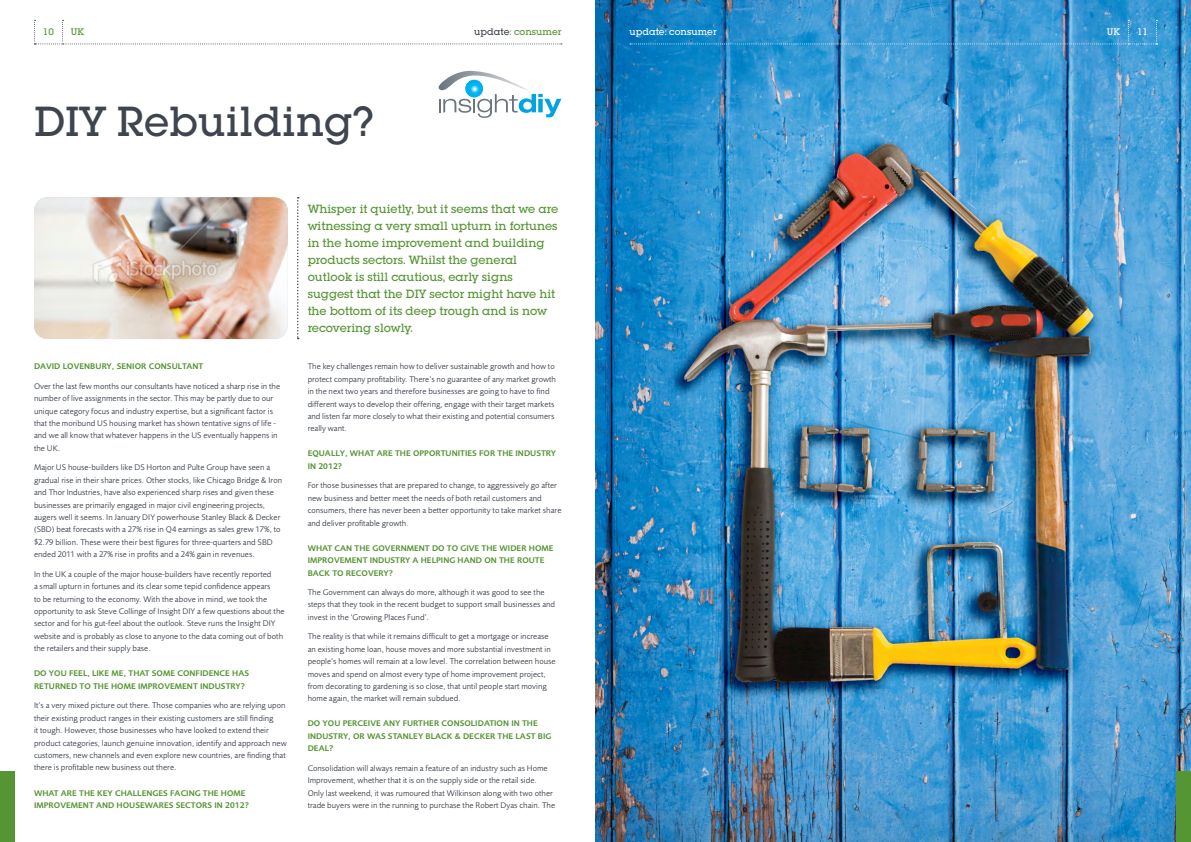
<style>
.page{position:relative;width:1191px;height:842px;background:#fff}
.page>*{position:absolute;margin:0;border:0;box-sizing:border-box;transform-origin:0 0}
.t1{font:500 44px "Lubalin Graph EF";color:#3f454f}
.t2{font:500 12.5px/17px "Lubalin Graph EF";color:#559534}
.t3{font:500 10px "Lubalin Graph EF";letter-spacing:.005em;color:#559534}
.t4{font:500 10px "Lubalin Graph EF";letter-spacing:.005em;color:#fff}
.t5{font:8.5px/12.4px "Foundry Sans";letter-spacing:.005em;color:#3f454f}
.t6{font:600 8.5px "Foundry Sans";letter-spacing:.005em;color:#559534}
.s1{color:#3f454f}
</style>
<div class="page">
<img style="left:596px;top:0;width:595px;height:842px">
<div style="left:0;top:771px;width:14px;height:71px;background:#559534"></div>
<div style="left:1176px;top:771px;width:15px;height:71px;background:#559534"></div>
<svg style="left:630px;top:20px;width:527px;height:24px;background:#3394cf"></svg>
<svg style="left:34px;top:20px;width:528px;height:24px"></svg>
<img style="left:34px;top:197px;width:254px;height:142px">
<svg style="left:297px;top:197px;width:2px;height:142px"></svg>
<svg style="left:438px;top:71px;width:123px;height:47px"></svg>
<svg style="left:465px;top:80px;width:18px;height:17px"></svg>
<p class="t3" style="left:43px;top:26px;width:13px">10</p>
<p class="t3" style="left:71px;top:26px;width:15px">UK</p>
<p class="t3" style="left:474px;top:26px;width:89px"><span class="s1">update</span>: consumer</p>
<p class="t4" style="left:629px;top:26px;width:89px">update: consumer</p>
<p class="t4" style="left:1106px;top:26px;width:15px">UK</p>
<p class="t4" style="left:1137px;top:26px;width:13px">11</p>
<h1 class="t1" style="left:34px;top:94px;width:341px">DIY Rebuilding?</h1>
<p class="t6" style="left:34px;top:361px;width:171px">DAVID LOVENBURY, SENIOR CONSULTANT</p>
<p class="t5" style="left:34px;top:380px;width:248px">Over the last few months our consultants have noticed a sharp rise in the number of live assignments in the sector. This may be partly due to our unique category focus and industry expertise, but a significant factor is that the moribund US housing market has shown tentative signs of life - and we all know that whatever happens in the US eventually happens in the UK.</p>
<p class="t5" style="left:34px;top:461px;width:250px">Major US house-builders like DS Horton and Pulte Group have seen a gradual rise in their share prices. Other stocks, like Chicago Bridge &amp; Iron and Thor Industries, have also experienced sharp rises and given these businesses are primarily engaged in major civil engineering projects, augers well it seems. In January DIY powerhouse Stanley Black &amp; Decker (SBD) beat forecasts with a 27% rise in Q4 earnings as sales grew 17%, to $2.79 billion. These were their best figures for three-quarters and SBD ended 2011 with a 27% rise in profits and a 24% gain in revenues.</p>
<p class="t5" style="left:34px;top:568px;width:252px">In the UK a couple of the major house-builders have recently reported<br>a small upturn in fortunes and its clear some tepid confidence appears<br>to be returning to the economy. With the above in mind, we took the opportunity to ask Steve Collinge of Insight DIY a few questions about the sector and for his gut-feel about the outlook. Steve runs the Insight DIY website and is probably as close to anyone to the data coming out of both the retailers and their supply base.</p>
<p class="t6" style="left:34px;top:669px;width:68px">DO YOU FEEL, LIKE</p>
<p class="t6" style="left:112px;top:669px;width:47px">ME, THAT SOME</p>
<p class="t6" style="left:177px;top:669px;width:7px">CON</p>
<p class="t6" style="left:196px;top:669px;width:11px">FIDENCE</p>
<p class="t6" style="left:232px;top:669px;width:13px">HAS</p>
<p class="t6" style="left:34px;top:681px;width:7px">RETURNED</p>
<p class="t6" style="left:80px;top:681px;width:45px">TO THE HOME</p>
<p class="t6" style="left:138px;top:681px;width:7px">IMPROVEMENT</p>
<p class="t6" style="left:200px;top:681px;width:6px">INDUSTR</p>
<p class="t6" style="left:235px;top:681px;width:11px">Y?</p>
<p class="t5" style="left:34px;top:699px;width:254px">It’s a very mixed picture out there. Those companies who are relying upon their existing product ranges in their existing customers are still finding<br>it tough. However, those businesses who have looked to extend their product categories, launch genuine innovation, identify and approach new customers, new channels and even explore new countries, are finding that there is profitable new business out there.</p>
<p class="t6" style="left:34px;top:788px;width:34px">WHAT ARE</p>
<p class="t6" style="left:79px;top:788px;width:69px">THE KEY CHALLENGES</p>
<p class="t6" style="left:170px;top:788px;width:11px">FACING</p>
<p class="t6" style="left:203px;top:788px;width:32px">THE HOME</p>
<p class="t6" style="left:34px;top:800px;width:7px">IMPROVEMENT</p>
<p class="t6" style="left:96px;top:800px;width:7px">AND</p>
<p class="t6" style="left:117px;top:800px;width:13px">HOUSE</p>
<p class="t6" style="left:145px;top:800px;width:15px">WARES</p>
<p class="t6" style="left:176px;top:800px;width:7px">SECTORS</p>
<p class="t6" style="left:214px;top:800px;width:36px">IN 2012?</p>
<p class="t2" style="left:308px;top:200px;width:252px">Whisper it quietly, but it seems that we are witnessing a very small upturn in fortunes in the home improvement and building products sectors. Whilst the general outlook is still cautious, early signs suggest that the DIY sector might have hit the bottom of its deep trough and is now recovering slowly.</p>
<p class="t5" style="left:308px;top:360px;width:250px">The key challenges remain how to deliver sustainable growth and how to protect company profitability. There’s no guarantee of any market growth in the next two years and therefore businesses are going to have to find different ways to develop their offering, engage with their target markets and listen far more closely to what their existing and potential consumers really want.</p>
<p class="t6" style="left:308px;top:449px;width:12px">EQUA</p>
<p class="t6" style="left:331px;top:449px;width:52px">LLY, WHAT ARE</p>
<p class="t6" style="left:395px;top:449px;width:24px">THE OPPORTUNITIES</p>
<p class="t6" style="left:479px;top:449px;width:43px">FOR THE INDUSTR</p>
<p class="t6" style="left:551px;top:449px;width:7px">Y</p>
<p class="t6" style="left:308px;top:461px;width:36px">IN 2012?</p>
<p class="t5" style="left:308px;top:479px;width:255px">For those businesses that are prepared to change, to aggressively go after new business and better meet the needs of both retail customers and consumers, there has never been a better opportunity to take market share and deliver profitable growth.</p>
<p class="t6" style="left:308px;top:543px;width:34px">WHAT CAN</p>
<p class="t6" style="left:354px;top:543px;width:25px">THE GOVERNMENT</p>
<p class="t6" style="left:432px;top:543px;width:34px">DOTOGIVE</p>
<p class="t6" style="left:481px;top:543px;width:32px">THE WIDER</p>
<p class="t6" style="left:529px;top:543px;width:14px">HOME</p>
<p class="t6" style="left:308px;top:555px;width:7px">IMPROVEMENT</p>
<p class="t6" style="left:370px;top:555px;width:6px">INDUSTR</p>
<p class="t6" style="left:405px;top:555px;width:37px">Y A HELPING</p>
<p class="t6" style="left:457px;top:555px;width:14px">HAND</p>
<p class="t6" style="left:484px;top:555px;width:39px">ON THEROUTE</p>
<p class="t6" style="left:308px;top:568px;width:7px">BACK</p>
<p class="t6" style="left:332px;top:568px;width:20px">TO RECOVER</p>
<p class="t6" style="left:383px;top:568px;width:11px">Y?</p>
<p class="t5" style="left:308px;top:586px;width:249px">The Government can always do more, although it was good to see the steps that they took in the recent budget to support small businesses and invest in the ‘Growing Places Fund’.</p>
<p class="t5" style="left:308px;top:630px;width:249px">The reality is that while it remains difficult to get a mortgage or increase an existing home loan, house moves and more substantial investment in people’s homes will remain at a low level. The correlation between house moves and spend on almost every type of home improvement project, from decorating to gardening is so close, that until people start moving home again, the market will remain subdued.</p>
<p class="t6" style="left:308px;top:719px;width:41px">DO YOU PERCEIVE</p>
<p class="t6" style="left:383px;top:719px;width:31px">ANY FURT</p>
<p class="t6" style="left:423px;top:719px;width:26px">HER CONSO</p>
<p class="t6" style="left:471px;top:719px;width:11px">LIDATION</p>
<p class="t6" style="left:511px;top:719px;width:27px">IN THE</p>
<p class="t6" style="left:308px;top:731px;width:6px">INDUSTR</p>
<p class="t6" style="left:343px;top:731px;width:56px">Y, OR WAS STAN</p>
<p class="t6" style="left:409px;top:731px;width:34px">LEY BLACK</p>
<p class="t6" style="left:455px;top:731px;width:21px">&amp; DECKER</p>
<p class="t6" style="left:497px;top:731px;width:29px">THE LAST</p>
<p class="t6" style="left:538px;top:731px;width:6px">BIG</p>
<p class="t6" style="left:308px;top:743px;width:7px">DEA</p>
<p class="t6" style="left:325px;top:743px;width:10px">L?</p>
<p class="t5" style="left:308px;top:762px;width:249px">Consolidation will always remain a feature of an industry such as Home Improvement, whether that it is on the supply side or the retail side.<br>Only last weekend, it was rumoured that Wilkinson along with two other trade buyers were in the running to purchase the Robert Dyas chain. The</p>
</div>
